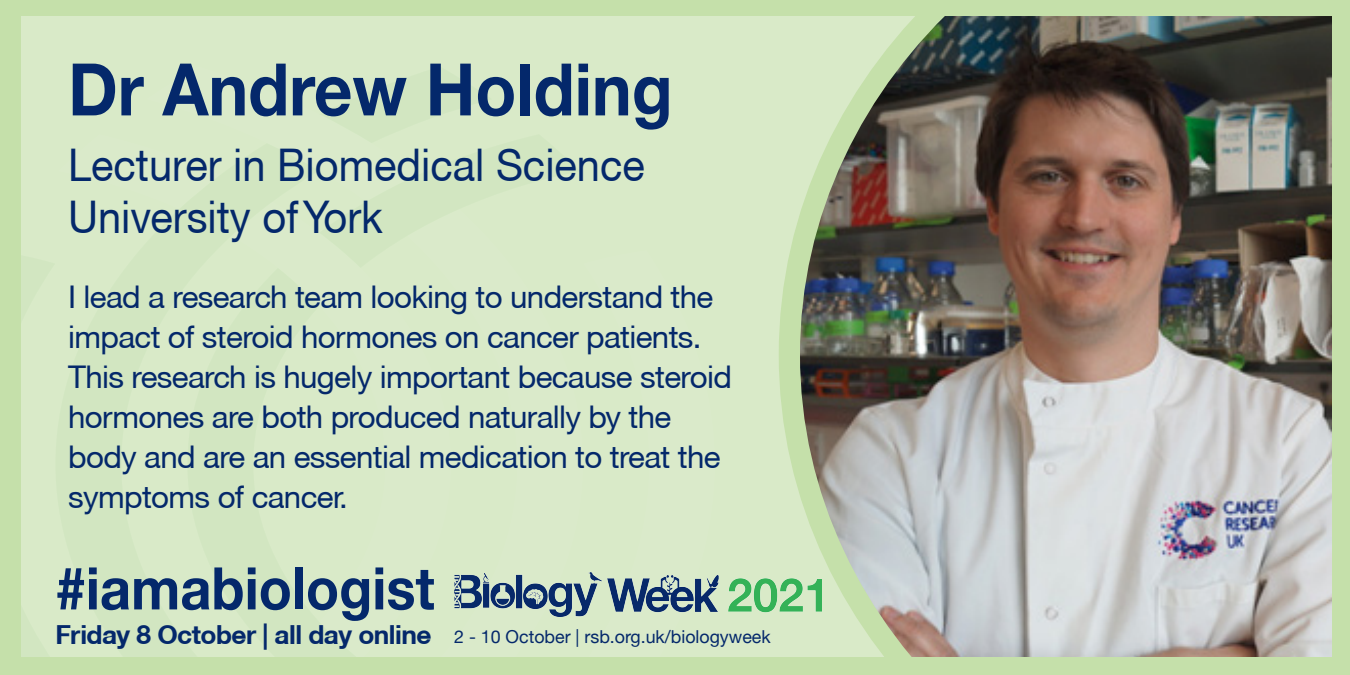
<style>
.page{position:relative;width:1350px;height:675px;background:#fff}
.page>*{position:absolute;margin:0;border:0;box-sizing:border-box;transform-origin:0 0}
.t1{font:700 72.5px "Helvetica Neue CE";color:#04286b;scale:.93 1}
.t2{font:700 58.75px "Helvetica Neue CE";color:#04286b;scale:.92 1}
.t3{font:45px/52.5px "Helvetica Neue CE";color:#04286b;scale:.92 1}
.t4{font:31.25px/40px "Helvetica Neue CE";letter-spacing:-.02em;color:#04286b}
.t5{font:27.5px "Helvetica Neue";color:#04286b}
.t6{font:700 26.25px "Helvetica Neue CE";letter-spacing:-.02em;color:#04286b}
.t7{font:17.88px "Helvetica Neue";color:#04286b}
</style>
<div class="page">
<div style="left:0;top:0;width:1015px;height:675px;background:#d9eac8"></div>
<svg style="left:20px;top:250px;width:35px;height:408px"></svg>
<img style="left:779px;top:16px;width:554px;height:642px">
<div style="left:0;top:0;width:1350px;height:16px;background:#c5e0aa"></div>
<div style="left:0;top:658px;width:1350px;height:17px;background:#c5e0aa"></div>
<div style="left:1333px;top:0;width:17px;height:675px;background:#c5e0aa"></div>
<img style="left:454px;top:573px;width:368px;height:44px">
<div style="left:0;top:0;width:20px;height:675px;background:#c5e0aa"></div>
<h1 class="t1" style="left:68px;top:45px;width:652px">Dr Andrew Holding</h1>
<h3 class="t3" style="left:68px;top:139px;width:628px">Lecturer in Biomedical Science<br>University of York</h3>
<p class="t4" style="left:68px;top:278px;width:665px">I lead a research team looking to understand the impact of steroid hormones on cancer patients.<br>This research is hugely important because steroid hormones are both produced naturally by the body and are an essential medication to treat the symptoms of cancer.</p>
<h2 class="t2" style="left:56px;top:552px;width:414px">#iamabiologist</h2>
<p class="t5" style="left:56px;top:607px;width:490px">2 - 10 October | rsb.org.uk/biologyweek</p>
<p class="t6" style="left:56px;top:618px;width:377px">Friday 8 October | all day online</p>
<p class="t7" style="left:454px;top:626px;width:318px">2 - 10 October | rsb.org.uk/biologyweek</p>
</div>
